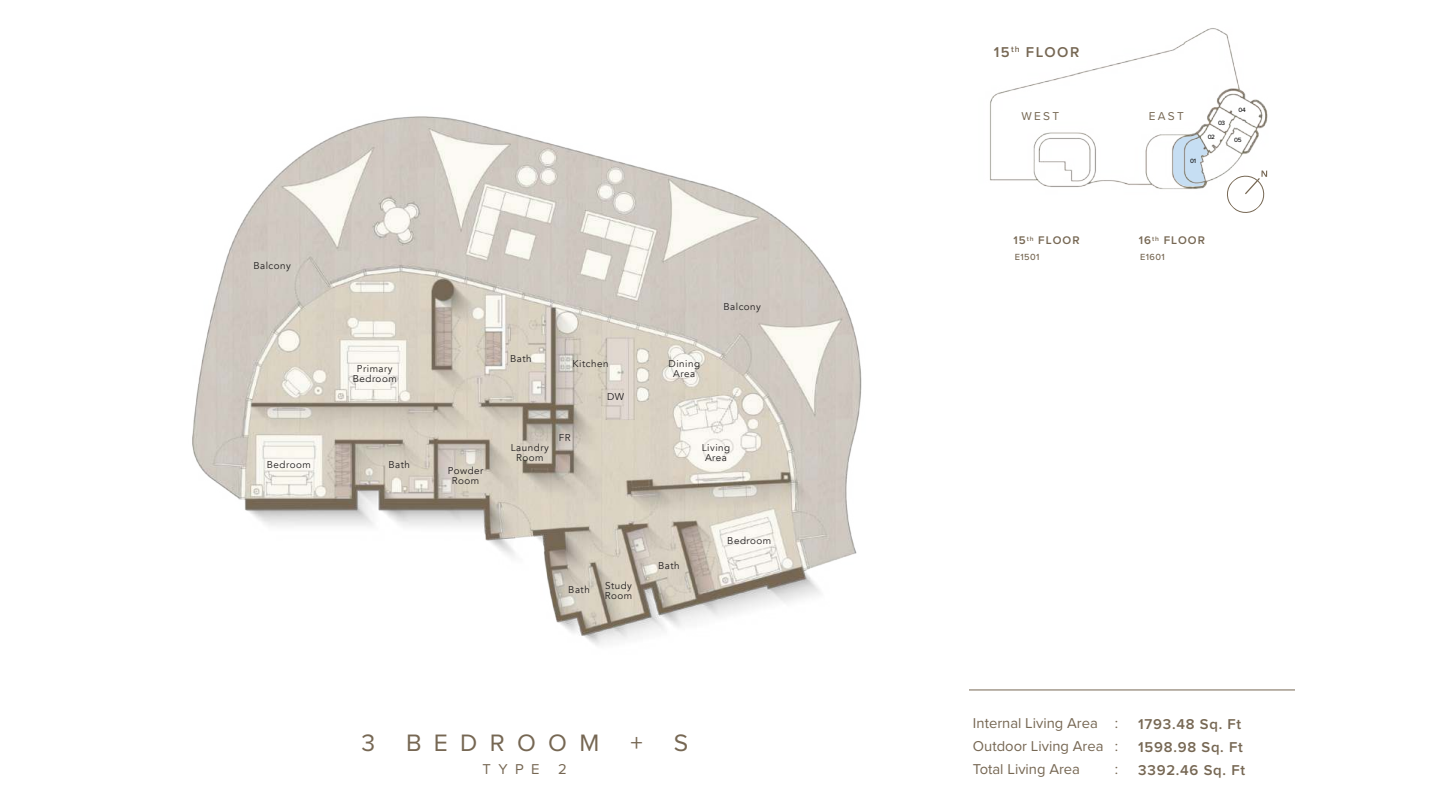
<style>
.page{position:relative;width:1440px;height:810px;background:#fff}
.page>*{position:absolute;margin:0;border:0;box-sizing:border-box;transform-origin:0 0}
.t1{font:24.67px "Proxima Nova";letter-spacing:.5em;color:#766753}
.t2{font:14.77px/22.6px "Proxima Nova";color:#766753;text-align:justify}
.t3{font:600 14.77px/22.6px "Proxima Nova";letter-spacing:.05em;color:#766753}
.t4{font:11.85px "Proxima Nova";letter-spacing:.195em;color:#766753}
.t5{font:600 11.48px "Proxima Nova";letter-spacing:.1em;color:#766753}
.t6{font:9.82px/9.8px "Avenir";letter-spacing:.05em;color:#221f1f;text-align:center}
.t7{font:500 9.23px "Proxima Nova";letter-spacing:.05em;color:#766753}
.t8{font:500 6.38px "Proxima Nova";letter-spacing:-.05em;color:#111}
</style>
<div class="page">
<img style="left:990px;top:28px;width:278px;height:161px">
<img style="left:192px;top:116px;width:670px;height:529px">
<hr style="left:969px;top:690px;width:326px;height:1px;background:#766753">
<svg style="left:1225px;top:171px;width:42px;height:42px"></svg>
<p class="t6" style="left:253px;top:261px;width:39px">Balcony</p>
<p class="t6" style="left:267px;top:461px;width:45px">Bedroom</p>
<p class="t6" style="left:353px;top:365px;width:45px">Primary<br>Bedroom</p>
<p class="t6" style="left:388px;top:461px;width:23px">Bath</p>
<p class="t6" style="left:448px;top:466px;width:37px">Powder<br>Room</p>
<p class="t6" style="left:510px;top:355px;width:23px">Bath</p>
<p class="t6" style="left:573px;top:359px;width:38px">Kitchen</p>
<p class="t6" style="left:607px;top:393px;width:19px">DW</p>
<p class="t6" style="left:511px;top:444px;width:40px">Laundry<br>Room</p>
<p class="t6" style="left:559px;top:434px;width:13px">FR</p>
<p class="t6" style="left:669px;top:359px;width:33px">Dining<br>Area</p>
<p class="t6" style="left:724px;top:302px;width:39px">Balcony</p>
<p class="t6" style="left:702px;top:444px;width:30px">Living<br>Area</p>
<p class="t6" style="left:568px;top:585px;width:23px">Bath</p>
<p class="t6" style="left:605px;top:582px;width:29px;text-align:left">Study<br>Room</p>
<p class="t6" style="left:658px;top:562px;width:23px">Bath</p>
<p class="t6" style="left:727px;top:537px;width:45px">Bedroom</p>
<h1 class="t1" style="left:361px;top:732px;width:15px">3</h1>
<h1 class="t1" style="left:406px;top:732px;width:195px">BEDROOM</h1>
<h1 class="t1" style="left:630px;top:732px;width:14px">+</h1>
<h1 class="t1" style="left:674px;top:732px;width:16px">S</h1>
<h2 class="t2" style="left:483px;top:759px;width:58px">TYPE</h2>
<h2 class="t2" style="left:558px;top:759px;width:10px">2</h2>
<h2 class="t3" style="left:994px;top:41px;width:87px">15<sup>th</sup> FLOOR</h2>
<p class="t4" style="left:1021px;top:111px;width:39px">WEST</p>
<p class="t4" style="left:1149px;top:111px;width:37px">EAST</p>
<p class="t8" style="left:1190px;top:158px;width:7px">01</p>
<p class="t8" style="left:1218px;top:120px;width:9px">03</p>
<p class="t8" style="left:1208px;top:134px;width:9px">02</p>
<p class="t8" style="left:1239px;top:107px;width:9px">04</p>
<p class="t8" style="left:1234px;top:137px;width:9px">05</p>
<p class="t5" style="left:1013px;top:236px;width:68px">15<sup>th</sup> FLOOR</p>
<p class="t5" style="left:1139px;top:236px;width:68px">16<sup>th</sup> FLOOR</p>
<p class="t7" style="left:1015px;top:253px;width:26px">E1501</p>
<p class="t7" style="left:1140px;top:253px;width:26px">E1601</p>
<h2 class="t2" style="left:973px;top:713px;width:147px">Internal Living Area :<br>Outdoor Living Area :<br>Total Living Area</h2>
<h2 class="t2" style="left:1115px;top:758px;width:5px">:</h2>
<h2 class="t3" style="left:1138px;top:714px;width:108px">1793.48 Sq. Ft<br>1598.98 Sq. Ft<br>3392.46 Sq. Ft</h2>
</div>
